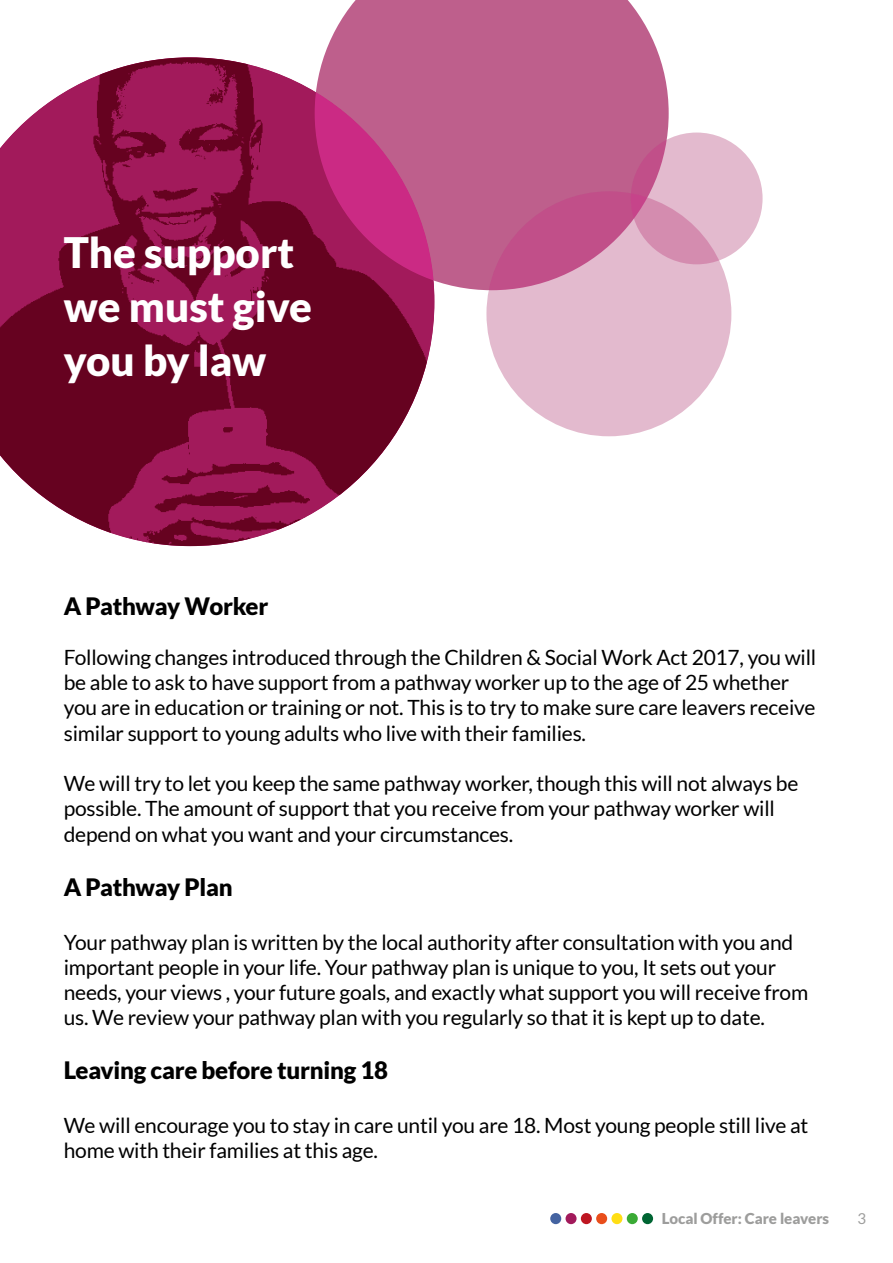
<style>
.page{position:relative;width:893px;height:1263px;background:#fff}
.page>*{position:absolute;margin:0;border:0;box-sizing:border-box;transform-origin:0 0}
.t1{font:900 42px/54px "Lato";color:#fff}
.t2{font:900 24px "Lato";letter-spacing:-.01em;color:#000}
.t3{font:21px/25.2px "Lato";letter-spacing:-.01em;color:#000}
.t4{font:900 15px "Lato";color:#9d9d9c}
.t5{font:15px "Lato";color:#9d9d9c}
</style>
<div class="page">
<div style="left:642px;top:1213px;width:11px;height:11px;background:#006533;border-radius:50%"></div>
<div style="left:566px;top:1213px;width:11px;height:11px;background:#a21a5b;border-radius:50%"></div>
<div style="left:581px;top:1213px;width:11px;height:11px;background:#be1622;border-radius:50%"></div>
<div style="left:596px;top:1213px;width:11px;height:11px;background:#e94e1b;border-radius:50%"></div>
<div style="left:611px;top:1213px;width:11px;height:11px;background:#ffde14;border-radius:50%"></div>
<div style="left:627px;top:1213px;width:11px;height:11px;background:#3aaa35;border-radius:50%"></div>
<div style="left:550px;top:1213px;width:11px;height:11px;background:#4463a1;border-radius:50%"></div>
<svg style="left:167px;top:57px;width:267px;height:489px"></svg>
<img style="left:0;top:57px;width:190px;height:488px">
<svg style="left:315px;top:0;width:354px;height:290px;background:#be598a"></svg>
<svg style="left:486px;top:191px;width:245px;height:245px;background:#dca5c0"></svg>
<svg style="left:631px;top:133px;width:132px;height:131px;background:#dca6c1"></svg>
<p class="t1" style="left:64px;top:224px;width:250px">The support we must give you by law</p>
<h2 class="t2" style="left:64px;top:592px;width:206px">A Pathway Worker</h2>
<p class="t3" style="left:64px;top:645px;width:754px">Following changes introduced through the Children &amp; Social Work Act 2017, you will be able to ask to have support from a pathway worker up to the age of 25 whether you are in education or training or not. This is to try to make sure care leavers receive similar support to young adults who live with their families.</p>
<p class="t3" style="left:64px;top:771px;width:736px">We will try to let you keep the same pathway worker, though this will not always be possible. The amount of support that you receive from your pathway worker will depend on what you want and your circumstances.</p>
<h2 class="t2" style="left:64px;top:873px;width:171px">A Pathway Plan</h2>
<p class="t3" style="left:64px;top:929px;width:746px">Your pathway plan is written by the local authority after consultation with you and important people in your life. Your pathway plan is unique to you, It sets out your needs, your views , your future goals, and exactly what support you will receive from us. We review your pathway plan with you regularly so that it is kept up to date.</p>
<h2 class="t2" style="left:64px;top:1056px;width:326px">Leaving care before turning 18</h2>
<p class="t3" style="left:64px;top:1113px;width:746px">We will encourage you to stay in care until you are 18. Most young people still live at home with their families at this age.</p>
<p class="t4" style="left:662px;top:1210px;width:169px">Local Offer: Care leavers</p>
<p class="t5" style="left:857px;top:1210px;width:10px">3</p>
</div>
